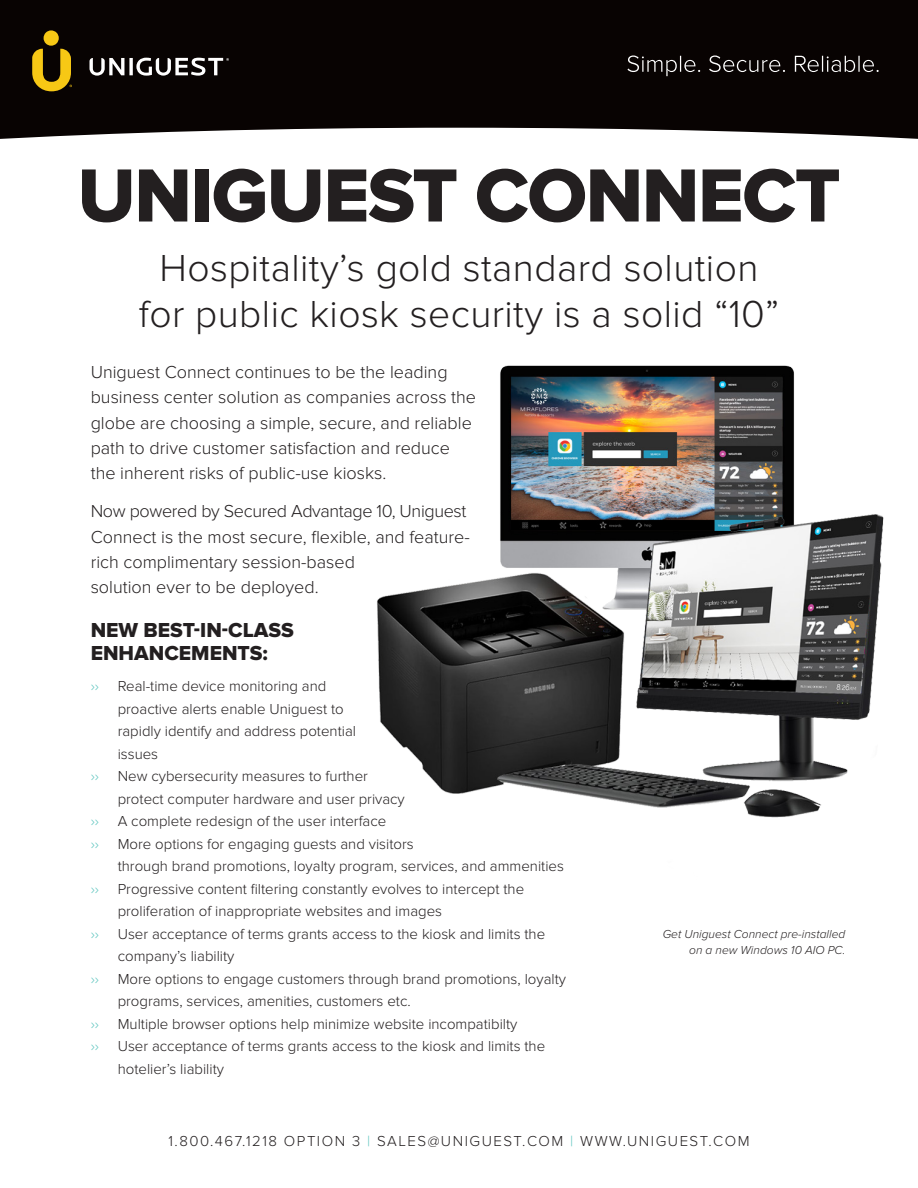
<style>
.page{position:relative;width:918px;height:1188px;background:#fff}
.page>*{position:absolute;margin:0;border:0;box-sizing:border-box;transform-origin:0 0}
.t1{font:78px "Proxima Nova Extrabld";letter-spacing:-.02em;color:#231f20}
.t2{font:300 39px "Proxima Nova";letter-spacing:.01em;color:#231f20}
.t3{font:21px/22.2px "Proxima Nova Extrabld";color:#231f20}
.t4{font:300 18px/25.2px "Proxima Nova";color:#231f20}
.t5{font:300 15px/22.5px "Proxima Nova";color:#231f20}
.t6{font:300 15px "Proxima Nova";letter-spacing:.1em;color:#231f20}
.t7{font:italic 300 12px "Proxima Nova";color:#231f20}
.s1{color:#5ac4bd}
</style>
<div class="page">
<img style="left:377px;top:365px;width:507px;height:453px">
<div style="left:0;top:0;width:918px;height:139px;background:#080302"></div>
<svg style="left:627px;top:56px;width:252px;height:20px;background:#2d2828"></svg>
<svg style="left:90px;top:58px;width:139px;height:18px"></svg>
<svg style="left:32px;top:30px;width:40px;height:61px;background:#735b0a"></svg>
<p class="t1" style="left:77px;top:151px;width:765px">UNIGUEST CONNECT</p>
<p class="t2" style="left:160px;top:245px;width:600px">Hospitality’s gold standard solution</p>
<p class="t2" style="left:139px;top:291px;width:642px">for public kiosk security is a solid “10”</p>
<p class="t4" style="left:91px;top:360px;width:387px">Uniguest Connect continues to be the leading business center solution as companies across the globe are choosing a simple, secure, and reliable path to drive customer satisfaction and reduce the inherent risks of public-use kiosks.</p>
<p class="t4" style="left:91px;top:499px;width:381px">Now powered by Secured Advantage 10, Uniguest Connect is the most secure, flexible, and feature&shy;rich complimentary session-based<br>solution ever to be deployed.</p>
<p class="t3" style="left:91px;top:620px;width:205px">NEW BEST-IN-CLASS<br>ENHANCEMENTS:</p>
<p class="t5" style="left:118px;top:675px;width:240px;text-indent:-27px"><span class="s1">››</span> Real-time device monitoring and proactive alerts enable Uniguest to rapidly identify and address potential issues</p>
<p class="t5" style="left:118px;top:765px;width:289px;text-indent:-27px"><span class="s1">››</span> New cybersecurity measures to further protect computer hardware and user privacy</p>
<p class="t5" style="left:91px;top:810px;width:297px"><span class="s1">››</span> A complete redesign of the user interface</p>
<p class="t5" style="left:118px;top:832px;width:448px;text-indent:-27px"><span class="s1">››</span> More options for engaging guests and visitors<br>through brand promotions, loyalty program, services, and ammenities</p>
<p class="t5" style="left:118px;top:877px;width:408px;text-indent:-27px"><span class="s1">››</span> Progressive content filtering constantly evolves to intercept the proliferation of inappropriate websites and images</p>
<p class="t5" style="left:118px;top:922px;width:429px;text-indent:-27px"><span class="s1">››</span> User acceptance of terms grants access to the kiosk and limits the company’s liability</p>
<p class="t5" style="left:118px;top:967px;width:450px;text-indent:-27px"><span class="s1">››</span> More options to engage customers through brand promotions, loyalty programs, services, amenities, customers etc.</p>
<p class="t5" style="left:91px;top:1012px;width:428px"><span class="s1">››</span> Multiple browser options help minimize website incompatibilty</p>
<p class="t5" style="left:118px;top:1035px;width:429px;text-indent:-27px"><span class="s1">››</span> User acceptance of terms grants access to the kiosk and limits the hotelier’s liability</p>
<p class="t7" style="left:663px;top:927px;width:184px">Get Uniguest Connect pre-installed</p>
<p class="t7" style="left:689px;top:943px;width:158px">on a new Windows 10 AIO PC.</p>
<p class="t6" style="left:168px;top:1132px;width:583px">1.800.467.1218 OPTION 3 <span class="s1">|</span> SALES@UNIGUEST.COM <span class="s1">|</span> WWW.UNIGUEST.COM</p>
</div>
